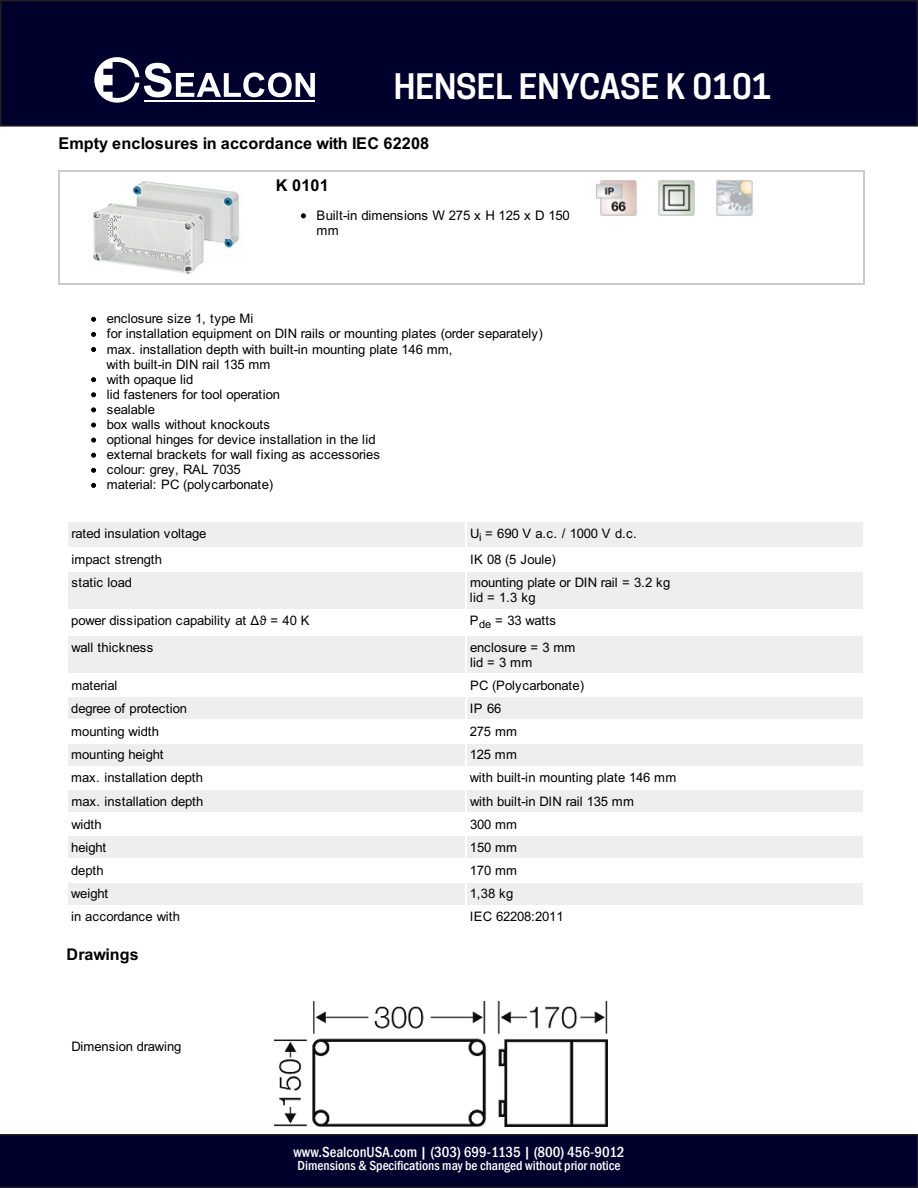
<style>
.page{position:relative;width:918px;height:1188px;background:#fff}
.page>*{position:absolute;margin:0;border:0;box-sizing:border-box;transform-origin:0 0}
.t1{font:italic 600 33px "Cooper Hewitt";color:#fff}
.t2{font:700 16.2px "Arial";letter-spacing:.005em;color:#000}
.t3{font:700 16.05px "Arial";letter-spacing:.005em;color:#000}
.t4{font:500 condensed 15px "Franklin Gothic";color:#fff}
.t5{font:500 condensed 13.5px "Franklin Gothic";color:#fff}
.t6{font:13.2px/15.3px "Arial";letter-spacing:-.02em;color:#000}
.t7{font:13.05px/15.1px "Arial";letter-spacing:-.02em;color:#000}
.t8{font:13.05px/15.1px "Arial";letter-spacing:.01em;color:#000}
.s1{font-family:"Liberation Sans"}
.s2{color:#00002c}
</style>
<div class="page">
<div style="left:68px;top:523px;width:397px;height:24px;background:#eee"></div>
<div style="left:467px;top:523px;width:396px;height:24px;background:#eee"></div>
<div style="left:68px;top:572px;width:397px;height:36px;background:#eee"></div>
<div style="left:467px;top:572px;width:396px;height:36px;background:#eee"></div>
<div style="left:68px;top:636px;width:397px;height:37px;background:#eee"></div>
<div style="left:467px;top:636px;width:396px;height:37px;background:#eee"></div>
<div style="left:68px;top:698px;width:397px;height:21px;background:#eee"></div>
<div style="left:467px;top:698px;width:396px;height:21px;background:#eee"></div>
<div style="left:68px;top:744px;width:397px;height:21px;background:#eee"></div>
<div style="left:467px;top:744px;width:396px;height:21px;background:#eee"></div>
<div style="left:68px;top:790px;width:397px;height:22px;background:#eee"></div>
<div style="left:467px;top:790px;width:396px;height:22px;background:#eee"></div>
<div style="left:68px;top:837px;width:397px;height:21px;background:#eee"></div>
<div style="left:467px;top:837px;width:396px;height:21px;background:#eee"></div>
<div style="left:68px;top:883px;width:397px;height:21px;background:#eee"></div>
<div style="left:467px;top:883px;width:396px;height:21px;background:#eee"></div>
<svg style="left:91px;top:317px;width:5px;height:5px"></svg>
<svg style="left:91px;top:332px;width:5px;height:5px"></svg>
<svg style="left:91px;top:347px;width:5px;height:5px"></svg>
<svg style="left:91px;top:377px;width:5px;height:5px"></svg>
<svg style="left:91px;top:392px;width:5px;height:5px"></svg>
<svg style="left:91px;top:407px;width:5px;height:5px"></svg>
<svg style="left:91px;top:422px;width:5px;height:6px"></svg>
<svg style="left:91px;top:438px;width:5px;height:5px"></svg>
<svg style="left:91px;top:453px;width:5px;height:5px"></svg>
<svg style="left:91px;top:468px;width:5px;height:5px"></svg>
<svg style="left:91px;top:483px;width:5px;height:5px"></svg>
<img style="left:275px;top:1002px;width:332px;height:125px">
<hr style="left:58px;top:170px;width:807px;height:1px;background:#ccc">
<hr style="left:58px;top:284px;width:807px;height:1px;background:#ccc">
<hr style="left:58px;top:170px;width:1px;height:115px;background:#ccc">
<hr style="left:864px;top:170px;width:1px;height:115px;background:#ccc">
<img style="left:93px;top:181px;width:147px;height:93px">
<svg style="left:301px;top:213px;width:5px;height:5px"></svg>
<img style="left:596px;top:180px;width:41px;height:36px">
<img style="left:658px;top:180px;width:37px;height:36px">
<img style="left:716px;top:180px;width:37px;height:36px">
<svg style="left:0;top:1134px;width:918px;height:54px;background:#01012b"></svg>
<div style="left:1px;top:1px;width:916px;height:125px;background:#00002c"></div>
<div style="left:0;top:0;width:918px;height:127px;border:2px solid #231f20"></div>
<svg style="left:94px;top:57px;width:221px;height:46px"></svg>
<p class="t1" style="left:394px;top:67px;width:380px">HENSEL ENYCASE K 0101</p>
<p class="t2" style="left:58px;top:137px;width:372px">Empty enclosures in accordance with IEC 62208</p>
<p class="t2" style="left:276px;top:180px;width:54px">K 0101</p>
<p class="t6" style="left:317px;top:209px;width:255px">Built-in dimensions W 275 x H 125 x D 150 mm</p>
<p class="t7" style="left:107px;top:312px;width:438px">enclosure size 1, type Mi<br>for installation equipment on DIN rails or mounting plates (order separately) max. installation depth with built-in mounting plate 146 mm,<br>with built-in DIN rail 135 mm<br>with opaque lid<br>lid fasteners for tool operation<br>sealable<br>box walls without knockouts<br>optional hinges for device installation in the lid<br>external brackets for wall fixing as accessories<br>colour: grey, RAL 7035<br>material: PC (polycarbonate)</p>
<p class="t7" style="left:71px;top:527px;width:137px">rated insulation voltage</p>
<p class="t7" style="left:470px;top:527px;width:168px">U<sub>i</sub> = 690 V a.c. / 1000 V d.c.</p>
<p class="t7" style="left:71px;top:553px;width:92px">impact strength</p>
<p class="t7" style="left:470px;top:553px;width:87px">IK 08 (5 Joule)</p>
<p class="t8" style="left:71px;top:576px;width:62px">static load</p>
<p class="t8" style="left:470px;top:576px;width:202px">mounting plate or DIN rail = 3.2 kg lid = 1.3 kg</p>
<p class="t7" style="left:71px;top:614px;width:240px">power dissipation capability at Δ<span class="s1">ϑ</span> = 40 K</p>
<p class="t7" style="left:470px;top:614px;width:88px">P<sub>de</sub> = 33 watts</p>
<p class="t8" style="left:71px;top:641px;width:84px">wall thickness</p>
<p class="t8" style="left:470px;top:641px;width:107px">enclosure = 3 mm lid = 3 mm</p>
<p class="t7" style="left:71px;top:679px;width:48px">material</p>
<p class="t7" style="left:470px;top:679px;width:116px">PC (Polycarbonate)</p>
<p class="t7" style="left:71px;top:702px;width:117px">degree of protection</p>
<p class="t7" style="left:470px;top:702px;width:33px">IP 66</p>
<p class="t7" style="left:71px;top:725px;width:89px">mounting width</p>
<p class="t7" style="left:470px;top:725px;width:49px">275 mm</p>
<p class="t7" style="left:71px;top:748px;width:94px">mounting height</p>
<p class="t7" style="left:470px;top:748px;width:49px">125 mm</p>
<p class="t8" style="left:71px;top:771px;width:134px">max. installation depth</p>
<p class="t7" style="left:470px;top:771px;width:208px">with built-in mounting plate 146 mm</p>
<p class="t8" style="left:71px;top:795px;width:134px">max. installation depth</p>
<p class="t7" style="left:470px;top:795px;width:165px">with built-in DIN rail 135 mm</p>
<p class="t7" style="left:71px;top:818px;width:32px">width</p>
<p class="t7" style="left:470px;top:818px;width:49px">300 mm</p>
<p class="t7" style="left:71px;top:841px;width:36px">height</p>
<p class="t7" style="left:470px;top:841px;width:49px">150 mm</p>
<p class="t7" style="left:71px;top:864px;width:34px">depth</p>
<p class="t7" style="left:470px;top:864px;width:49px">170 mm</p>
<p class="t7" style="left:71px;top:887px;width:38px">weight</p>
<p class="t7" style="left:470px;top:887px;width:45px">1,38 kg</p>
<p class="t7" style="left:71px;top:910px;width:110px">in accordance with</p>
<p class="t7" style="left:470px;top:910px;width:95px">IEC 62208:2011</p>
<p class="t3" style="left:66px;top:948px;width:74px">Drawings</p>
<p class="t7" style="left:71px;top:1040px;width:111px">Dimension drawing</p>
<p class="t4" style="left:294px;top:1142px;width:333px">www.SealconUSA.com | <span class="s2">(303) 699-1135</span> | (800) 456-9012</p>
<p class="t5" style="left:298px;top:1157px;width:324px">Dimensions &amp; Specifications may be changed without prior notice</p>
</div>
